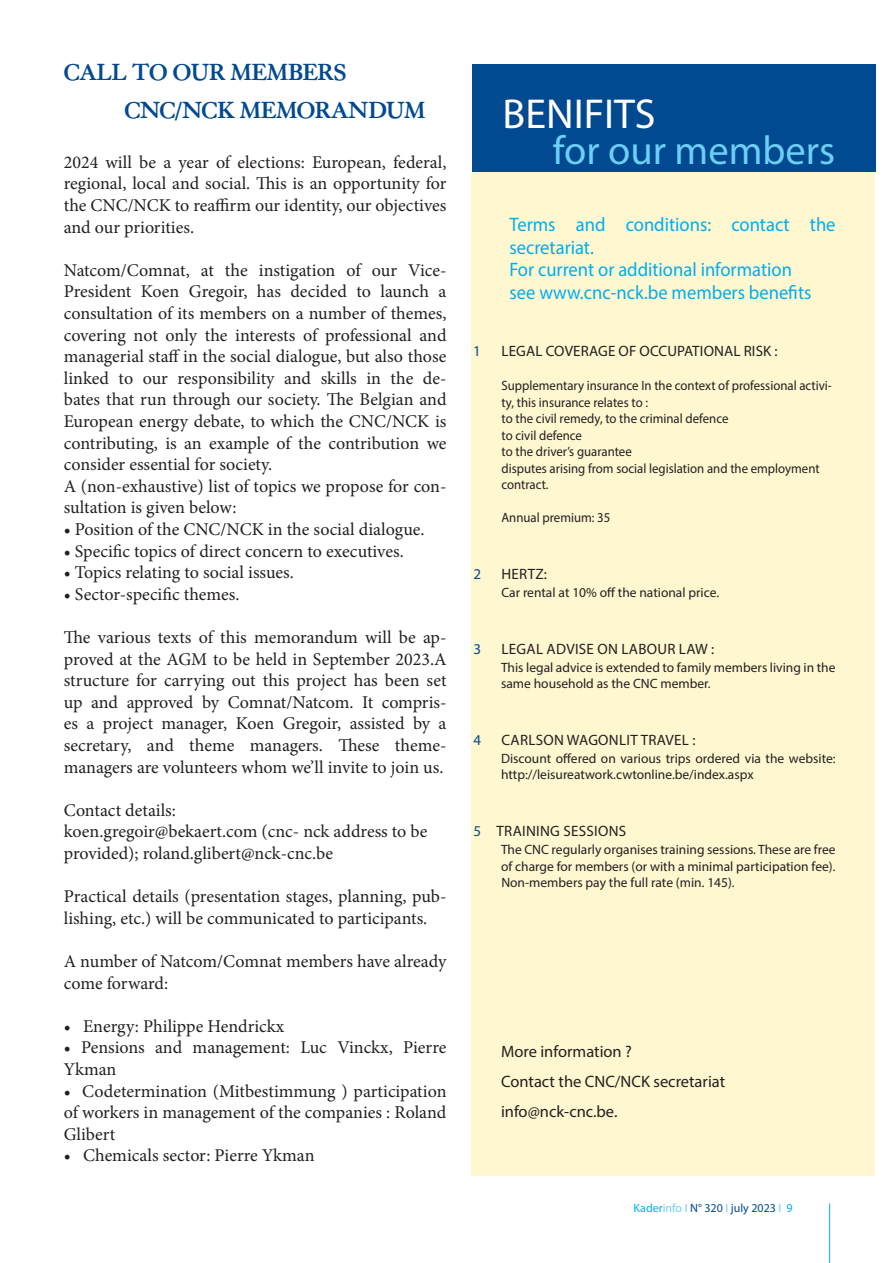
<style>
.page{position:relative;width:893px;height:1263px;background:#fff}
.page>*{position:absolute;margin:0;border:0;box-sizing:border-box;transform-origin:0 0}
.t1{font:42px "Myriad Pro";color:#fff}
.t2{font:40.5px "Myriad Pro";color:#6bcff6}
.t3{font:700 22.5px/37.5px "Bliss";letter-spacing:.005em;color:#014990}
.t4{font:19.5px/22.5px "Myriad Pro";color:#00aeef;scale:.95 1}
.t5{font:18px/21.6px "Minion Pro";color:#231f20}
.t6{font:16.5px/30px "Myriad Pro";color:#231f20}
.t7{font:15px "Myriad Pro";letter-spacing:.02em;color:#231f20}
.t8{font:15px "Myriad Pro";color:#014990}
.t9{font:13.5px/16.5px "Myriad Pro";color:#231f20}
.t10{font:13.5px/16.5px "Myriad Pro";color:#231f20;scale:.95 1}
.t11{font:12px "Myriad Pro";color:#014990}
.s1{color:#014990}
.s2{color:#00aeef}
.s3{color:#6bcff6}
</style>
<div class="page">
<div style="left:471px;top:171px;width:403px;height:1005px;background:#fef7d0"></div>
<div style="left:472px;top:64px;width:404px;height:107px;background:#014990"></div>
<hr style="left:829px;top:1203px;width:1px;height:60px;background:#00aeef">
<p class="t3" style="left:124px;top:54px;width:302px;text-indent:-61px">CALL TO OUR MEMBERS<br>CNC/NCK MEMORANDUM</p>
<p class="t5" style="left:64px;top:151px;width:384px;text-align:justify">2024 will be a year of elections: European, federal, regional, local and social. This is an opportunity for the CNC/NCK to reaffirm our identity, our objectives and our priorities.</p>
<p class="t5" style="left:64px;top:259px;width:384px;text-align:justify">Natcom/Comnat, at the instigation of our Vice-President Koen Gregoir, has decided to launch a consultation of its members on a number of themes, covering not only the interests of professional and managerial staff in the social dialogue, but also those linked to our responsibility and skills in the de&shy;bates that run through our society. The Belgian and European energy debate, to which the CNC/NCK is contributing, is an example of the contribution we consider essential for society.</p>
<p class="t5" style="left:64px;top:475px;width:384px">A (non-exhaustive) list of topics we propose for con&shy;sultation is given below:</p>
<p class="t5" style="left:64px;top:518px;width:362px">• Position of the CNC/NCK in the social dialogue.</p>
<p class="t5" style="left:64px;top:540px;width:342px">• Specific topics of direct concern to executives.</p>
<p class="t5" style="left:64px;top:562px;width:232px">• Topics relating to social issues.</p>
<p class="t5" style="left:64px;top:583px;width:177px">• Sector-specific themes.</p>
<p class="t5" style="left:64px;top:626px;width:384px;text-align:justify">The various texts of this memorandum will be ap&shy;proved at the AGM to be held in September 2023.A structure for carrying out this project has been set up and approved by Comnat/Natcom. It compris&shy;es a project manager, Koen Gregoir, assisted by a secretary, and theme managers. These theme&shy;managers are volunteers whom we’ll invite to join us.</p>
<p class="t5" style="left:64px;top:799px;width:365px">Contact details:<br>koen.gregoir@bekaert.com (cnc- nck address to be provided); roland.glibert@nck-cnc.be</p>
<p class="t5" style="left:64px;top:886px;width:384px">Practical details (presentation stages, planning, pub&shy;lishing, etc.) will be communicated to participants.</p>
<p class="t5" style="left:64px;top:950px;width:384px">A number of Natcom/Comnat members have already come forward:</p>
<p class="t5" style="left:64px;top:1015px;width:222px">• Energy: Philippe Hendrickx</p>
<p class="t5" style="left:64px;top:1037px;width:384px">• Pensions and management: Luc Vinckx, Pierre<br>Ykman</p>
<p class="t5" style="left:64px;top:1080px;width:384px">• Codetermination (Mitbestimmung ) participation of workers in management of the companies : Roland</p>
<p class="t5" style="left:64px;top:1123px;width:53px">Glibert</p>
<p class="t5" style="left:64px;top:1145px;width:252px">• Chemicals sector: Pierre Ykman</p>
<p class="t1" style="left:503px;top:88px;width:154px">BENIFITS</p>
<p class="t2" style="left:553px;top:125px;width:284px">for our members</p>
<p class="t4" style="left:509px;top:213px;width:345px">Terms and conditions: contact the secretariat.</p>
<p class="t4" style="left:509px;top:258px;width:299px">For current or additional information</p>
<p class="t4" style="left:509px;top:281px;width:319px">see www.cnc-nck.be members benefits</p>
<p class="t8" style="left:473px;top:341px;width:9px">1</p>
<p class="t7" style="left:501px;top:341px;width:277px">LEGAL COVERAGE OF OCCUPATIONAL RISK :</p>
<p class="t10" style="left:501px;top:377px;width:349px">Supplementary insurance In the context of professional activi&shy;ty, this insurance relates to :</p>
<p class="t10" style="left:501px;top:410px;width:240px">to the civil remedy, to the criminal defence</p>
<p class="t10" style="left:501px;top:427px;width:86px">to civil defence</p>
<p class="t10" style="left:501px;top:443px;width:139px">to the driver’s guarantee</p>
<p class="t10" style="left:501px;top:460px;width:336px">disputes arising from social legislation and the employment contract.</p>
<p class="t10" style="left:501px;top:509px;width:116px">Annual premium: 35</p>
<p class="t8" style="left:473px;top:565px;width:9px">2</p>
<p class="t7" style="left:501px;top:565px;width:47px">HERTZ:</p>
<p class="t9" style="left:501px;top:584px;width:219px">Car rental at 10% off the national price.</p>
<p class="t8" style="left:473px;top:639px;width:9px">3</p>
<p class="t7" style="left:501px;top:639px;width:214px">LEGAL ADVISE ON LABOUR LAW :</p>
<p class="t9" style="left:501px;top:659px;width:336px">This legal advice is extended to family members living in the same household as the CNC member.</p>
<p class="t8" style="left:473px;top:731px;width:9px">4</p>
<p class="t7" style="left:501px;top:731px;width:195px">CARLSON WAGONLIT TRAVEL :</p>
<p class="t9" style="left:501px;top:750px;width:336px">Discount offered on various trips ordered via the website: http://leisureatwork.cwtonline.be/index.aspx</p>
<p class="t7" style="left:473px;top:822px;width:154px"><span class="s1">5</span> TRAINING SESSIONS</p>
<p class="t9" style="left:501px;top:841px;width:336px">The CNC regularly organises training sessions. These are free of charge for members (or with a minimal participation fee).</p>
<p class="t9" style="left:501px;top:874px;width:235px">Non-members pay the full rate (min. 145).</p>
<p class="t6" style="left:501px;top:1036px;width:226px">More information ?<br>Contact the CNC/NCK secretariat info@nck-cnc.be.</p>
<p class="t11" style="left:634px;top:1201px;width:161px"><span class="s2">Kader</span><span class="s3">info I</span> N° 320 <span class="s3">I</span> july 2023 <span class="s3">I</span> <span class="s2">9</span></p>
</div>
